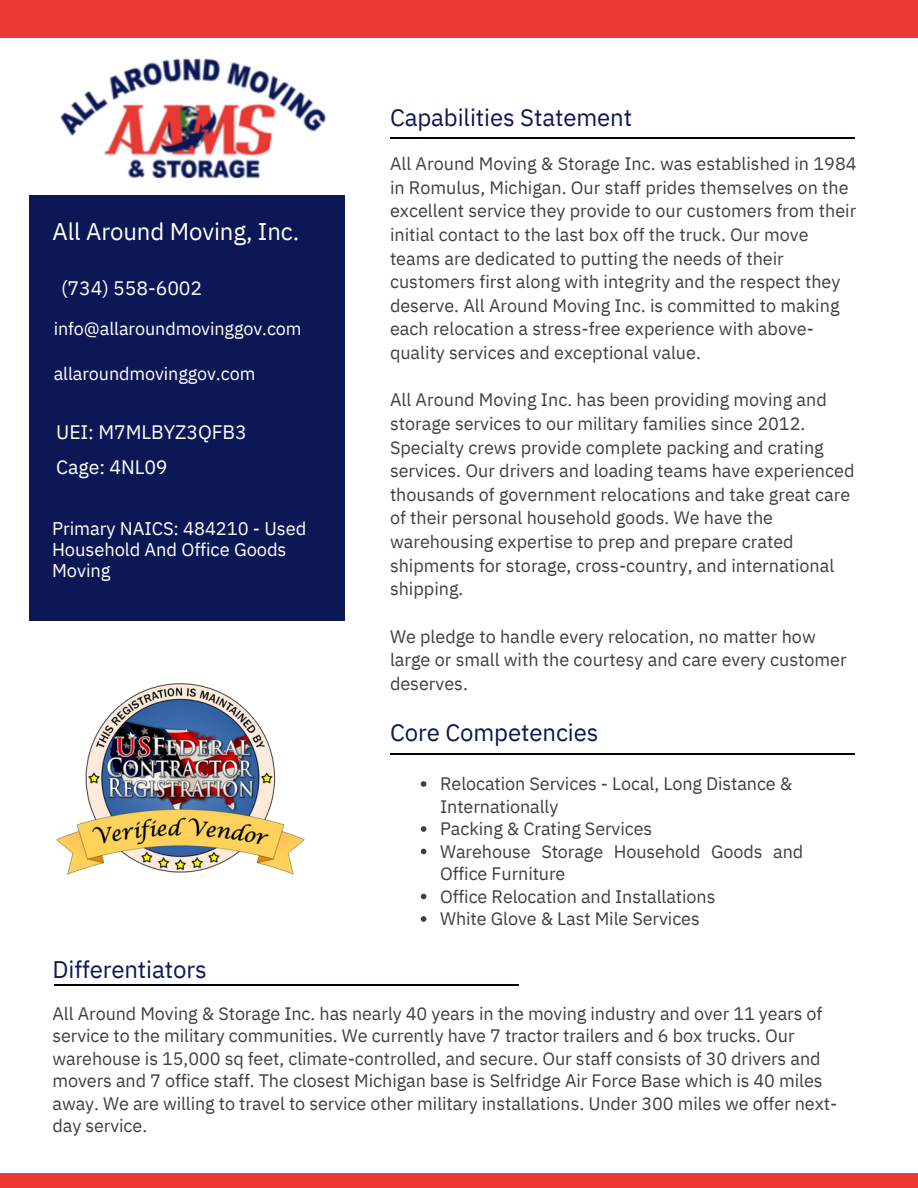
<style>
.page{position:relative;width:918px;height:1188px;background:#fff}
.page>*{position:absolute;margin:0;border:0;box-sizing:border-box;transform-origin:0 0}
.t1{font:24px "IBM Plex Sans";letter-spacing:-.005em;color:#0c1855}
.t2{font:24px "IBM Plex Sans";letter-spacing:-.005em;color:#fff}
.t3{font:19.5px "IBM Plex Sans";letter-spacing:-.005em;color:#fff}
.t4{font:18.3px/21.3px "IBM Plex Sans";letter-spacing:-.005em;color:#fff}
.t5{font:18px/23.7px "IBM Plex Sans";color:#404042}
.t6{font:18px "IBM Plex Sans";letter-spacing:-.005em;color:#fff}
</style>
<div class="page">
<div style="left:0;top:0;width:918px;height:37px;background:#e93a33"></div>
<div style="left:0;top:1173px;width:918px;height:15px;background:#e93a33"></div>
<div style="left:30px;top:552px;width:315px;height:69px;background:#0c1855"></div>
<div style="left:30px;top:544px;width:315px;height:8px;background:#0c1855"></div>
<div style="left:30px;top:492px;width:315px;height:52px;background:#0c1855"></div>
<div style="left:30px;top:461px;width:315px;height:31px;background:#0c1855"></div>
<div style="left:30px;top:408px;width:315px;height:53px;background:#0c1855"></div>
<div style="left:30px;top:357px;width:315px;height:51px;background:#0c1855"></div>
<div style="left:30px;top:306px;width:315px;height:51px;background:#0c1855"></div>
<div style="left:30px;top:253px;width:315px;height:53px;background:#0c1855"></div>
<div style="left:30px;top:195px;width:315px;height:58px;background:#0c1855"></div>
<img style="left:60px;top:58px;width:267px;height:121px">
<img style="left:56px;top:683px;width:249px;height:195px">
<hr style="left:390px;top:138px;width:465px;height:1px;background:#00000e">
<hr style="left:390px;top:753px;width:465px;height:2px;background:#00000e">
<hr style="left:54px;top:984px;width:465px;height:2px;background:#00000e">
<svg style="left:421px;top:781px;width:5px;height:6px"></svg>
<svg style="left:421px;top:826px;width:5px;height:6px"></svg>
<svg style="left:421px;top:849px;width:5px;height:5px"></svg>
<svg style="left:421px;top:894px;width:5px;height:5px"></svg>
<svg style="left:421px;top:916px;width:5px;height:6px"></svg>
<p class="t2" style="left:53px;top:216px;width:248px">All Around Moving, Inc.</p>
<p class="t3" style="left:61px;top:275px;width:143px">(734) 558-6002</p>
<h1 class="t6" style="left:54px;top:316px;width:249px">info@allaroundmovinggov.com</h1>
<h1 class="t6" style="left:54px;top:361px;width:203px">allaroundmovinggov.com</h1>
<p class="t3" style="left:56px;top:419px;width:192px">UEI: M7MLBYZ3QFB3</p>
<p class="t3" style="left:56px;top:454px;width:113px">Cage: 4NL09</p>
<p class="t4" style="left:52px;top:517px;width:256px">Primary NAICS: 484210 - Used<br>Household And Office Goods<br>Moving</p>
<p class="t1" style="left:53px;top:953px;width:156px">Differentiators</p>
<p class="t1" style="left:390px;top:101px;width:244px">Capabilities Statement</p>
<p class="t5" style="left:390px;top:151px;width:468px">All Around Moving &amp; Storage Inc. was established in 1984 in Romulus, Michigan. Our staff prides themselves on the excellent service they provide to our customers from their initial contact to the last box off the truck. Our move teams are dedicated to putting the needs of their customers first along with integrity and the respect they deserve. All Around Moving Inc. is committed to making each relocation a stress-free experience with above&shy;quality services and exceptional value.</p>
<p class="t5" style="left:390px;top:388px;width:438px">All Around Moving Inc. has been providing moving and storage services to our military families since 2012.</p>
<p class="t5" style="left:390px;top:435px;width:466px">Specialty crews provide complete packing and crating services. Our drivers and loading teams have experienced thousands of government relocations and take great care of their personal household goods. We have the warehousing expertise to prep and prepare crated shipments for storage, cross-country, and international shipping.</p>
<p class="t5" style="left:390px;top:624px;width:458px">We pledge to handle every relocation, no matter how large or small with the courtesy and care every customer deserves.</p>
<p class="t1" style="left:390px;top:716px;width:210px">Core Competencies</p>
<p class="t5" style="left:440px;top:772px;width:354px;line-height:22.5px">Relocation Services - Local, Long Distance &amp;<br>Internationally</p>
<p class="t5" style="left:440px;top:817px;width:214px">Packing &amp; Crating Services</p>
<p class="t5" style="left:440px;top:840px;width:365px;line-height:22.5px">Warehouse Storage Household Goods and<br>Office Furniture</p>
<p class="t5" style="left:440px;top:884px;width:277px">Office Relocation and Installations</p>
<h1 class="t5" style="left:440px;top:907px;width:261px">White Glove &amp; Last Mile Services</h1>
<p class="t5" style="left:53px;top:1002px;width:786px;line-height:22.5px">All Around Moving &amp; Storage Inc. has nearly 40 years in the moving industry and over 11 years of service to the military communities. We currently have 7 tractor trailers and 6 box trucks. Our warehouse is 15,000 sq feet, climate-controlled, and secure. Our staff consists of 30 drivers and movers and 7 office staff. The closest Michigan base is Selfridge Air Force Base which is 40 miles away. We are willing to travel to service other military installations. Under 300 miles we offer next&shy;day service.</p>
</div>
